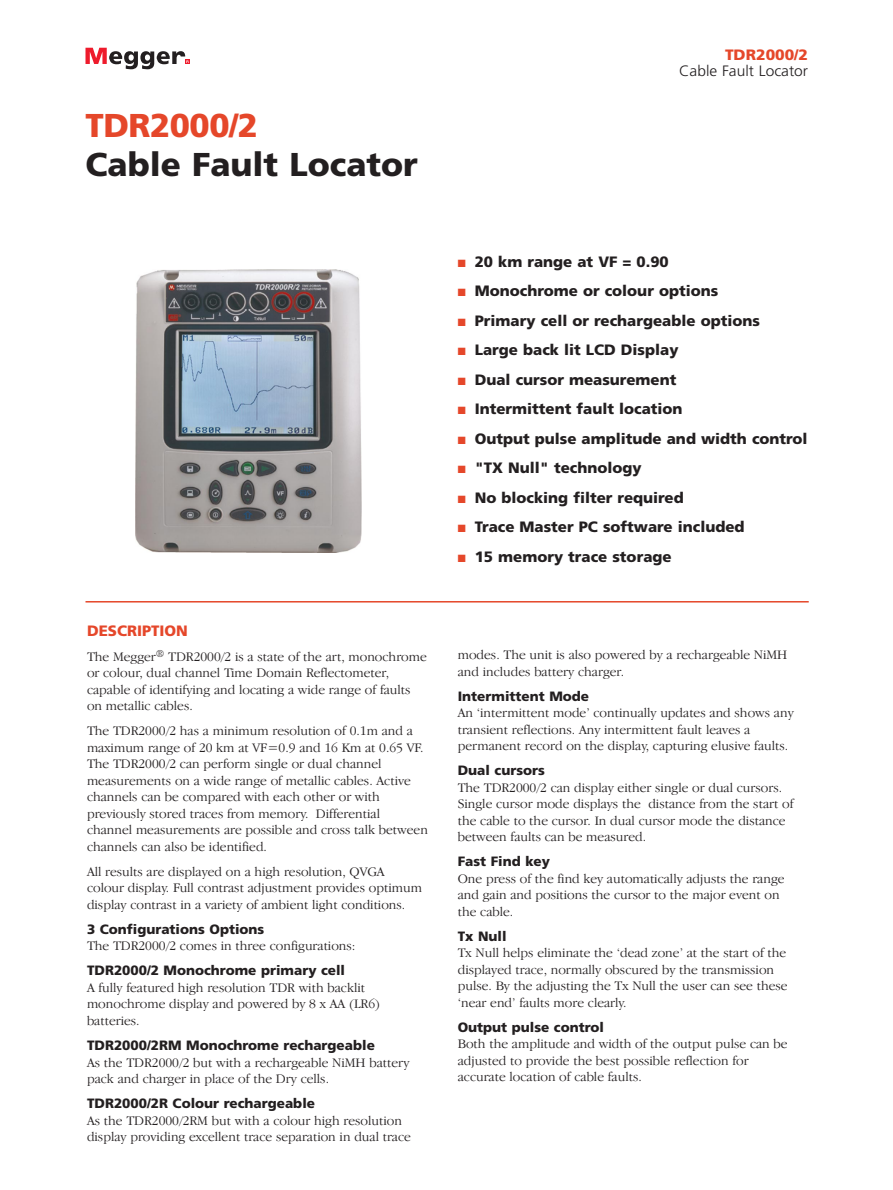
<style>
.page{position:relative;width:893px;height:1190px;background:#fff}
.page>*{position:absolute;margin:0;border:0;box-sizing:border-box;transform-origin:0 0}
.t1{font:900 33px "Frutiger";color:#231f20}
.t2{font:900 33px "Frutiger";letter-spacing:-.015em;color:#e5472a}
.t3{font:900 15px "Frutiger";color:#231f20}
.t4{font:300 15px "Frutiger";color:#231f20;scale:1.04 1}
.t5{font:900 15px "Frutiger";color:#e5472a}
.t6{font:900 15px "Frutiger";color:#e5472a;scale:1.04 1}
.t7{font:300 13.5px/16.5px "Garamond IT Cby BT";color:#231f20}
.t8{font:900 13.5px "Frutiger";color:#231f20}
.s1{color:#e5472a}
</style>
<div class="page">
<svg style="left:85px;top:48px;width:104px;height:21px"></svg>
<hr style="left:85px;top:601px;width:723px;height:1px;background:#e5472a">
<img style="left:135px;top:270px;width:227px;height:282px">
<h1 class="t2" style="left:85px;top:113px;width:174px">TDR2000/2</h1>
<h1 class="t1" style="left:85px;top:152px;width:334px">Cable Fault Locator</h1>
<p class="t6" style="left:725px;top:49px;width:81px">TDR2000/2</p>
<p class="t4" style="left:679px;top:65px;width:125px">Cable Fault Locator</p>
<p class="t5" style="left:87px;top:624px;width:102px">DESCRIPTION</p>
<p class="t7" style="left:87px;top:649px;width:341px">The Megger<sup>®</sup> TDR2000/2 is a state of the art, monochrome or colour, dual channel Time Domain Reflectometer, capable of identifying and locating a wide range of faults on metallic cables.</p>
<p class="t7" style="left:87px;top:724px;width:342px">The TDR2000/2 has a minimum resolution of 0.1m and a maximum range of 20 km at VF=0.9 and 16 Km at 0.65 VF.<br>The TDR2000/2 can perform single or dual channel measurements on a wide range of metallic cables. Active channels can be compared with each other or with previously stored traces from memory. Differential channel measurements are possible and cross talk between channels can also be identified.</p>
<p class="t7" style="left:87px;top:864px;width:336px">All results are displayed on a high resolution, QVGA colour display. Full contrast adjustment provides optimum display contrast in a variety of ambient light conditions.</p>
<p class="t8" style="left:87px;top:923px;width:179px">3 Configurations Options</p>
<p class="t7" style="left:87px;top:939px;width:270px">The TDR2000/2 comes in three configurations:</p>
<p class="t8" style="left:87px;top:965px;width:260px">TDR2000/2 Monochrome primary cell</p>
<p class="t7" style="left:87px;top:980px;width:295px">A fully featured high resolution TDR with backlit monochrome display and powered by 8 x AA (LR6) batteries.</p>
<p class="t8" style="left:87px;top:1039px;width:289px">TDR2000/2RM Monochrome rechargeable</p>
<p class="t7" style="left:87px;top:1055px;width:324px">As the TDR2000/2 but with a rechargeable NiMH battery pack and charger in place of the Dry cells.</p>
<p class="t8" style="left:87px;top:1097px;width:229px">TDR2000/2R Colour rechargeable</p>
<p class="t7" style="left:87px;top:1113px;width:325px">As the TDR2000/2RM but with a colour high resolution display providing excellent trace separation in dual trace</p>
<p class="t3" style="left:458px;top:255px;width:212px"><span class="s1">■</span> 20 km range at VF = 0.90</p>
<p class="t3" style="left:458px;top:285px;width:262px"><span class="s1">■</span> Monochrome or colour options</p>
<p class="t3" style="left:458px;top:314px;width:304px"><span class="s1">■</span> Primary cell or rechargeable options</p>
<p class="t3" style="left:458px;top:344px;width:222px"><span class="s1">■</span> Large back lit LCD Display</p>
<p class="t3" style="left:458px;top:373px;width:220px"><span class="s1">■</span> Dual cursor measurement</p>
<p class="t3" style="left:458px;top:403px;width:226px"><span class="s1">■</span> Intermittent fault location</p>
<p class="t3" style="left:458px;top:432px;width:351px"><span class="s1">■</span> Output pulse amplitude and width control</p>
<p class="t3" style="left:458px;top:462px;width:185px"><span class="s1">■</span> "TX Null" technology</p>
<p class="t3" style="left:458px;top:491px;width:227px"><span class="s1">■</span> No blocking filter required</p>
<p class="t3" style="left:458px;top:521px;width:288px"><span class="s1">■</span> Trace Master PC software included</p>
<p class="t3" style="left:458px;top:550px;width:215px"><span class="s1">■</span> 15 memory trace storage</p>
<p class="t7" style="left:457px;top:647px;width:331px">modes. The unit is also powered by a rechargeable NiMH and includes battery charger.</p>
<p class="t8" style="left:458px;top:690px;width:133px">Intermittent Mode</p>
<p class="t7" style="left:458px;top:705px;width:337px">An ‘intermittent mode’ continually updates and shows any transient reflections. Any intermittent fault leaves a permanent record on the display, capturing elusive faults.</p>
<p class="t8" style="left:458px;top:765px;width:89px">Dual cursors</p>
<p class="t7" style="left:458px;top:780px;width:337px">The TDR2000/2 can display either single or dual cursors.<br>Single cursor mode displays the distance from the start of the cable to the cursor. In dual cursor mode the distance between faults can be measured.</p>
<p class="t8" style="left:458px;top:856px;width:94px">Fast Find key</p>
<p class="t7" style="left:458px;top:871px;width:328px">One press of the find key automatically adjusts the range and gain and positions the cursor to the major event on the cable.</p>
<p class="t8" style="left:458px;top:930px;width:50px">Tx Null</p>
<p class="t7" style="left:458px;top:945px;width:331px">Tx Null helps eliminate the ‘dead zone’ at the start of the displayed trace, normally obscured by the transmission pulse. By the adjusting the Tx Null the user can see these ‘near end’ faults more clearly.</p>
<p class="t8" style="left:458px;top:1021px;width:148px">Output pulse control</p>
<p class="t7" style="left:458px;top:1036px;width:331px">Both the amplitude and width of the output pulse can be adjusted to provide the best possible reflection for accurate location of cable faults.</p>
</div>
